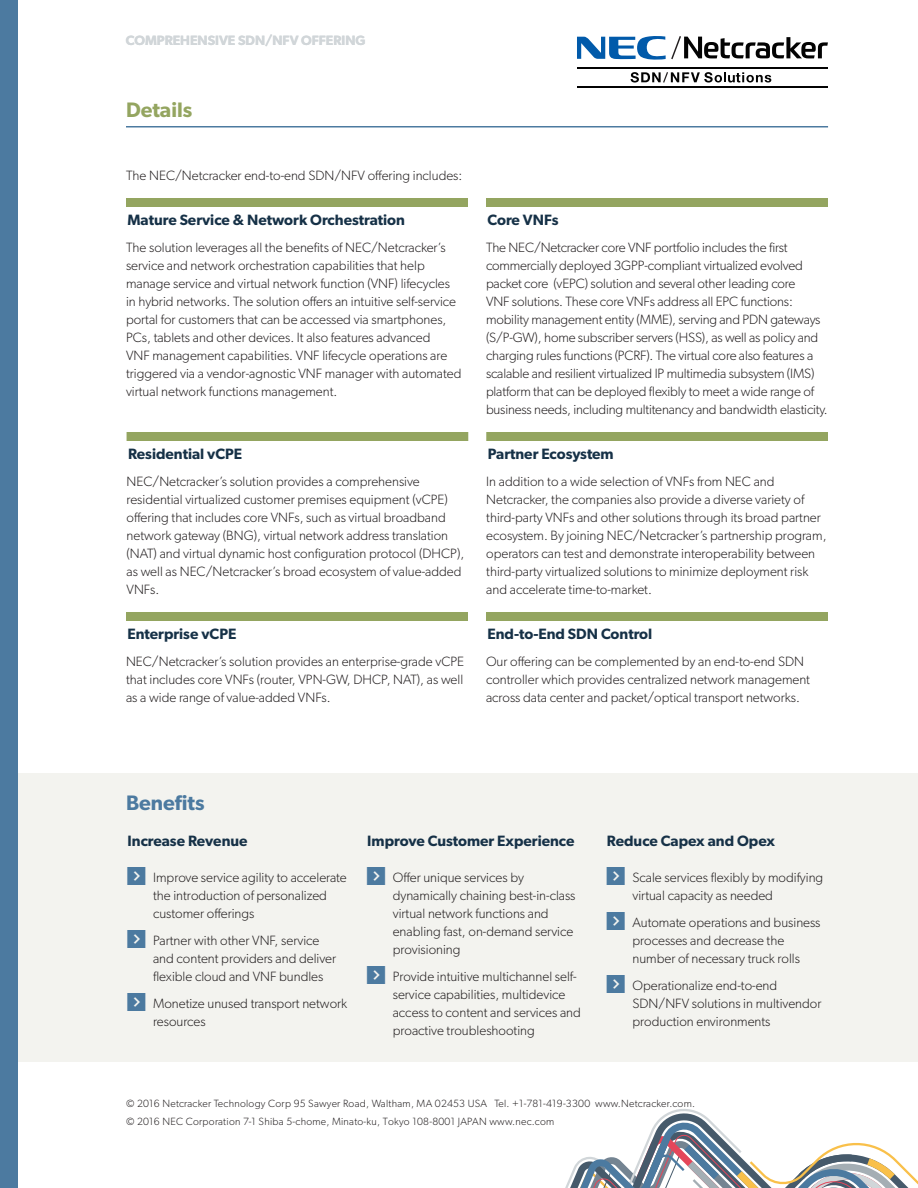
<style>
.page{position:relative;width:918px;height:1188px;background:#fff}
.page>*{position:absolute;margin:0;border:0;box-sizing:border-box;transform-origin:0 0}
.Benefints_SDN{font:600 21px "Gibson";color:#4c7aa0}
.t1{font:600 21px "Gibson";color:#94a560}
.H4_9_12_copy{font:600 15px "Gibson";color:#163147}
.Body_9_12{font:600 15px "Gibson";color:#163147}
.Body_L1_9_12{font:600 15px "Gibson";color:#163147}
.Body_L1_9_12-2{font:300 13.5px/18px "Gibson";color:#231f20}
.Intro_Copy_span_3_co{font:300 13.5px "Gibson";color:#231f20}
.Folio_9_12{font:600 13.5px "Gibson";color:#d1d6d9}
.t2{font:300 10.5px/18px "Gibson";letter-spacing:.025em;color:#231f20}
</style>
<div class="page">
<svg style="left:565px;top:1109px;width:353px;height:79px"></svg>
<hr style="left:577px;top:67px;width:251px;height:2px;background:#030303">
<hr style="left:577px;top:86px;width:251px;height:2px;background:#030303">
<svg style="left:631px;top:72px;width:140px;height:11px"></svg>
<svg style="left:577px;top:36px;width:251px;height:24px"></svg>
<hr style="left:126px;top:126px;width:702px;height:2px;background:#4c7aa0">
<div style="left:0;top:774px;width:918px;height:288px;background:#f3f3ef"></div>
<div style="left:0;top:0;width:17px;height:1188px;background:#4c7aa0"></div>
<div style="left:127px;top:432px;width:341px;height:9px;background:#94a560"></div>
<div style="left:486px;top:432px;width:342px;height:9px;background:#94a560"></div>
<div style="left:126px;top:198px;width:342px;height:9px;background:#94a560"></div>
<div style="left:486px;top:198px;width:342px;height:9px;background:#94a560"></div>
<div style="left:126px;top:612px;width:342px;height:9px;background:#94a560"></div>
<div style="left:486px;top:612px;width:342px;height:9px;background:#94a560"></div>
<p class="Folio_9_12" style="left:126px;top:32px;width:185px">Comprehensive SDN/NFV Offe</p>
<p class="Folio_9_12" style="left:333px;top:32px;width:34px">ring</p>
<p class="Folio_9_12" style="left:301px;top:32px;width:9px">f</p>
<h1 class="t1" style="left:126px;top:97px;width:68px">Details</h1>
<p class="Intro_Copy_span_3_co" style="left:126px;top:167px;width:338px">The NEC/Netcracker end-to-end SDN/NFV offering includes:</p>
<p class="H4_9_12_copy" style="left:128px;top:211px;width:279px">Mature Service &amp; Network Orchestration</p>
<p class="Body_L1_9_12-2" style="left:126px;top:238px;width:337px">The solution leverages all the benefits of NEC/Netcracker’s service and network orchestration capabilities that help manage service and virtual network function (VNF) lifecycles in hybrid networks. The solution offers an intuitive self-service portal for customers that can be accessed via smartphones, PCs, tablets and other devices. It also features advanced<br>VNF management capabilities. VNF lifecycle operations are triggered via a vendor-agnostic VNF manager with automated virtual network functions management.</p>
<p class="H4_9_12_copy" style="left:128px;top:445px;width:116px">Residential vCPE</p>
<p class="Body_L1_9_12-2" style="left:127px;top:472px;width:339px">NEC/Netcracker’s solution provides a comprehensive residential virtualized customer premises equipment (vCPE) offering that includes core VNFs, such as virtual broadband network gateway (BNG), virtual network address translation (NAT) and virtual dynamic host configuration protocol (DHCP), as well as NEC/Netcracker’s broad ecosystem of value-added VNFs.</p>
<p class="H4_9_12_copy" style="left:128px;top:625px;width:110px">Enterprise vCPE</p>
<p class="Body_L1_9_12-2" style="left:126px;top:652px;width:340px;text-align:justify">NEC/Netcracker’s solution provides an enterprise-grade vCPE that includes core VNFs (router, VPN-GW, DHCP, NAT), as well as a wide range of value-added VNFs.</p>
<p class="H4_9_12_copy" style="left:488px;top:211px;width:73px">Core VNFs</p>
<p class="Body_L1_9_12-2" style="left:486px;top:238px;width:343px">The NEC/Netcracker core VNF portfolio includes the first commercially deployed 3GPP-compliant virtualized evolved packet core (vEPC) solution and several other leading core<br>VNF solutions. These core VNFs address all EPC functions: mobility management entity (MME), serving and PDN gateways (S/P-GW), home subscriber servers (HSS), as well as policy and charging rules functions (PCRF). The virtual core also features a scalable and resilient virtualized IP multimedia subsystem (IMS) platform that can be deployed flexibly to meet a wide range of business needs, including multitenancy and bandwidth elasticity.</p>
<p class="H4_9_12_copy" style="left:488px;top:445px;width:127px">Partner Ecosystem</p>
<p class="Body_L1_9_12-2" style="left:486px;top:472px;width:342px">In addition to a wide selection of VNFs from NEC and Netcracker, the companies also provide a diverse variety of third-party VNFs and other solutions through its broad partner ecosystem. By joining NEC/Netcracker’s partnership program, operators can test and demonstrate interoperability between third-party virtualized solutions to minimize deployment risk and accelerate time-to-market.</p>
<p class="H4_9_12_copy" style="left:488px;top:625px;width:166px">End-to-End SDN Control</p>
<p class="Body_L1_9_12-2" style="left:486px;top:652px;width:326px">Our offering can be complemented by an end-to-end SDN controller which provides centralized network management across data center and packet/optical transport networks.</p>
<p class="Benefints_SDN" style="left:126px;top:790px;width:80px">Benefits</p>
<p class="Body_9_12" style="left:128px;top:832px;width:122px">Increase Revenue</p>
<p class="Body_L1_9_12-2" style="left:153px;top:868px;width:195px">Improve service agility to accelerate the introduction of personalized customer offerings</p>
<p class="Body_L1_9_12-2" style="left:153px;top:931px;width:185px">Partner with other VNF, service and content providers and deliver flexible cloud and VNF bundles</p>
<p class="Body_L1_9_12-2" style="left:153px;top:994px;width:196px">Monetize unused transport network resources</p>
<p class="Body_9_12" style="left:367px;top:832px;width:209px">Improve Customer Experience</p>
<p class="Body_L1_9_12-2" style="left:393px;top:868px;width:184px">Offer unique services by dynamically chaining best-in-class virtual network functions and enabling fast, on-demand service provisioning</p>
<p class="Body_L1_9_12-2" style="left:393px;top:967px;width:190px">Provide intuitive multichannel self&shy;service capabilities, multidevice access to content and services and proactive troubleshooting</p>
<p class="Body_L1_9_12" style="left:607px;top:832px;width:169px">Reduce Capex and Opex</p>
<p class="Body_L1_9_12-2" style="left:632px;top:868px;width:192px">Scale services flexibly by modifying virtual capacity as needed</p>
<p class="Body_L1_9_12-2" style="left:632px;top:913px;width:190px">Automate operations and business processes and decrease the number of necessary truck rolls</p>
<p class="Body_L1_9_12-2" style="left:632px;top:976px;width:191px">Operationalize end-to-end<br>SDN/NFV solutions in multivendor production environments</p>
<p class="t2" style="left:126px;top:1094px;width:571px">© 2016 Netcracker Technology Corp 95 Sawyer Road, Waltham, MA 02453 USA Tel. +1-781-419-3300 www.Netcracker.com. © 2016 NEC Corporation 7-1 Shiba 5-chome, Minato-ku, Tokyo 108-8001 JAPAN www.nec.com</p>
</div>
